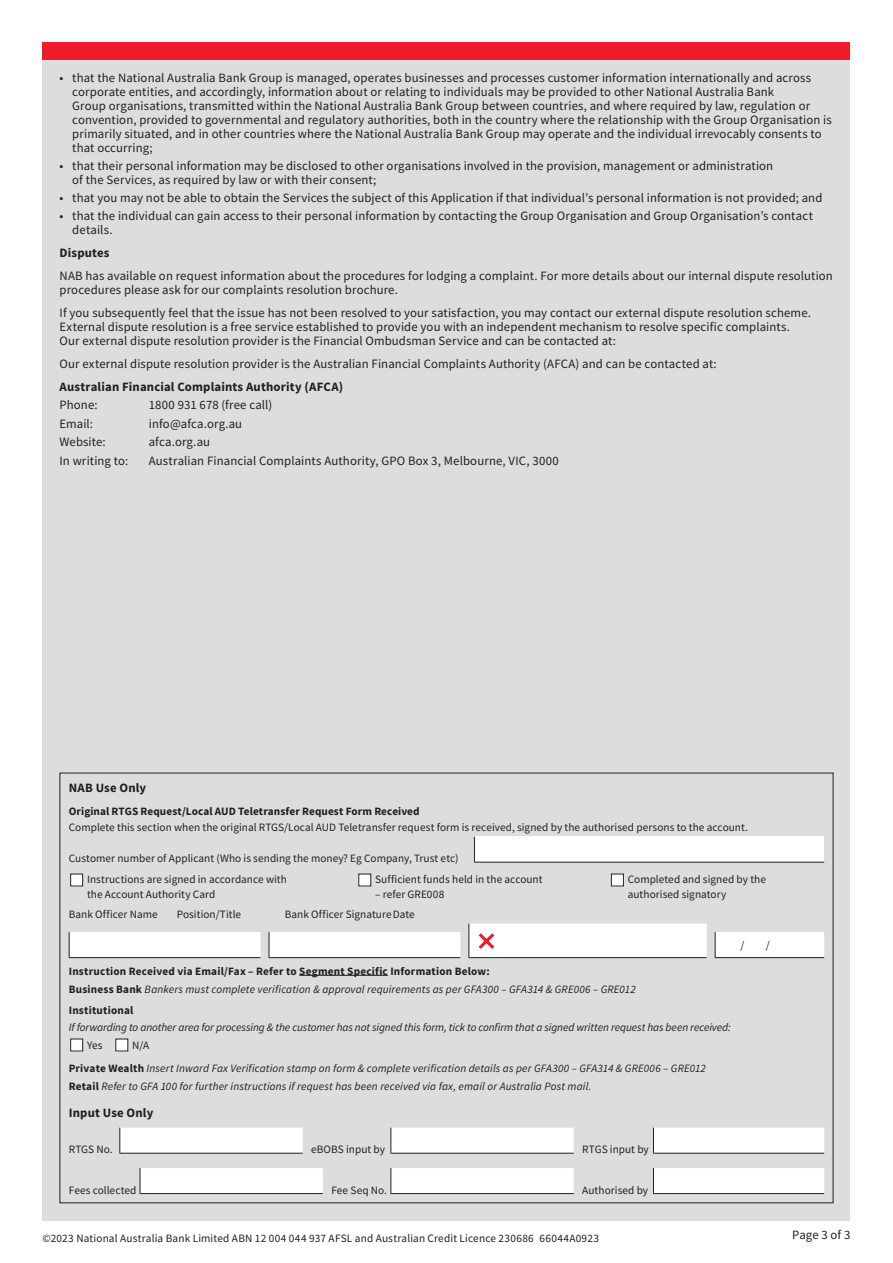
<style>
.page{position:relative;width:893px;height:1263px;background:#fff}
.page>*{position:absolute;margin:0;border:0;box-sizing:border-box;transform-origin:0 0}
.t1{font:12.75px/14px "Source Sans Pro";letter-spacing:.01em;color:#231f20}
.t2{font:700 12.75px "Source Sans Pro";letter-spacing:.015em;color:#231f20}
.t3{font:11.25px/21.3px "Source Sans Pro";letter-spacing:.005em;color:#231f20}
.t4{font:italic 11.25px/18.5px "Source Sans Pro";letter-spacing:.01em;color:#231f20}
.t5{font:italic 11.25px "Source Sans Pro";letter-spacing:-.01em;color:#231f20}
.t6{font:700 11.25px "Source Sans Pro";letter-spacing:.005em;color:#231f20}
.s1{font-weight:700;font-style:normal}
.s2{font-style:normal}
</style>
<div class="page">
<div style="left:43px;top:43px;width:807px;height:17px;background:#ee1c28"></div>
<div style="left:43px;top:60px;width:807px;height:1160px;background:#dcdddf"></div>
<hr style="left:299px;top:975px;width:89px;height:1px;background:#231f20">
<div style="left:474px;top:837px;width:350px;height:25px;background:#fff"></div>
<svg style="left:474px;top:837px;width:1px;height:25px"></svg>
<hr style="left:474px;top:862px;width:350px;height:1px;background:#231f20">
<div style="left:71px;top:874px;width:12px;height:12px;background:#fff"></div>
<div style="left:70px;top:874px;width:13px;height:12px;border:1px solid #231f20"></div>
<div style="left:359px;top:874px;width:12px;height:12px;background:#fff"></div>
<div style="left:611px;top:874px;width:12px;height:12px;background:#fff"></div>
<div style="left:611px;top:874px;width:13px;height:12px;border:1px solid #231f20"></div>
<div style="left:71px;top:1039px;width:12px;height:12px;background:#fff"></div>
<div style="left:70px;top:1039px;width:13px;height:12px;border:1px solid #231f20"></div>
<div style="left:116px;top:1039px;width:12px;height:12px;background:#fff"></div>
<hr style="left:653px;top:1153px;width:171px;height:1px;background:#231f20">
<hr style="left:390px;top:1153px;width:184px;height:1px;background:#231f20">
<svg style="left:119px;top:1128px;width:705px;height:25px"></svg>
<hr style="left:119px;top:1153px;width:184px;height:1px;background:#231f20">
<hr style="left:653px;top:1193px;width:171px;height:1px;background:#231f20">
<hr style="left:390px;top:1193px;width:184px;height:1px;background:#231f20">
<svg style="left:140px;top:1168px;width:684px;height:25px"></svg>
<hr style="left:140px;top:1193px;width:183px;height:1px;background:#231f20">
<svg style="left:69px;top:923px;width:755px;height:35px"></svg>
<p class="t1" style="left:72px;top:71px;width:761px;text-indent:-13px">• that the National Australia Bank Group is managed, operates businesses and processes customer information internationally and across corporate entities, and accordingly, information about or relating to individuals may be provided to other National Australia Bank<br>Group organisations, transmitted within the National Australia Bank Group between countries, and where required by law, regulation or convention, provided to governmental and regulatory authorities, both in the country where the relationship with the Group Organisation is primarily situated, and in other countries where the National Australia Bank Group may operate and the individual irrevocably consents to that occurring;</p>
<p class="t1" style="left:72px;top:159px;width:702px;text-indent:-13px">• that their personal information may be disclosed to other organisations involved in the provision, management or administration of the Services, as required by law or with their consent;</p>
<p class="t1" style="left:60px;top:191px;width:764px">• that you may not be able to obtain the Services the subject of this Application if that individual’s personal information is not provided; and</p>
<p class="t1" style="left:72px;top:209px;width:742px;text-indent:-13px">• that the individual can gain access to their personal information by contacting the Group Organisation and Group Organisation’s contact details.</p>
<p class="t2" style="left:60px;top:244px;width:52px">Disputes</p>
<p class="t1" style="left:60px;top:268px;width:775px">NAB has available on request information about the procedures for lodging a complaint. For more details about our internal dispute resolution procedures please ask for our complaints resolution brochure.</p>
<p class="t1" style="left:60px;top:305px;width:753px">If you subsequently feel that the issue has not been resolved to your satisfaction, you may contact our external dispute resolution scheme.<br>External dispute resolution is a free service established to provide you with an independent mechanism to resolve specific complaints.<br>Our external dispute resolution provider is the Financial Ombudsman Service and can be contacted at:</p>
<p class="t1" style="left:60px;top:357px;width:659px">Our external dispute resolution provider is the Australian Financial Complaints Authority (AFCA) and can be contacted at:</p>
<p class="t2" style="left:60px;top:378px;width:285px">Australian Financial Complaints Authority (AFCA)</p>
<p class="t1" style="left:60px;top:398px;width:40px">Phone:</p>
<p class="t1" style="left:149px;top:398px;width:125px">1800 931 678 (free call)</p>
<p class="t1" style="left:60px;top:416px;width:35px">Email:</p>
<p class="t1" style="left:149px;top:416px;width:95px">info@afca.org.au</p>
<p class="t1" style="left:60px;top:435px;width:48px">Website:</p>
<p class="t1" style="left:149px;top:435px;width:63px">afca.org.au</p>
<p class="t1" style="left:60px;top:453px;width:70px">In writing to:</p>
<p class="t1" style="left:149px;top:453px;width:412px">Australian Financial Complaints Authority, GPO Box 3, Melbourne, VIC, 3000</p>
<p class="t2" style="left:69px;top:779px;width:79px">NAB Use Only</p>
<p class="t6" style="left:69px;top:804px;width:352px">Original RTGS Request/Local AUD Teletransfer Request Form Received</p>
<p class="t3" style="left:69px;top:816px;width:681px">Complete this section when the original RTGS/Local AUD Teletransfer request form is received, signed by the authorised persons to the account.</p>
<p class="t3" style="left:87px;top:848px;width:373px;text-indent:-18px">Customer number of Applicant (Who is sending the money? Eg Company, Trust etc)<br>Instructions are signed in accordance with</p>
<p class="t3" style="left:87px;top:883px;width:130px">the Account Authority Card</p>
<p class="t3" style="left:375px;top:869px;width:169px">Sufficient funds held in the account</p>
<p class="t3" style="left:375px;top:883px;width:71px">– refer GRE008</p>
<p class="t3" style="left:628px;top:872px;width:140px;line-height:14.2px">Completed and signed by the authorised signatory</p>
<p class="t3" style="left:69px;top:903px;width:90px">Bank Officer Name</p>
<p class="t3" style="left:177px;top:903px;width:66px">Position/Title</p>
<p class="t3" style="left:285px;top:903px;width:131px">Bank Officer SignatureDate</p>
<p class="t4" style="left:69px;top:962px;width:568px"><span class="s1">Instruction Received via Email/Fax – Refer to Segment Specific Information Below:<br>Business Bank</span> Bankers must complete verification &amp; approval requirements as per GFA300 – GFA314 &amp; GRE006 – GRE012</p>
<p class="t6" style="left:69px;top:1003px;width:66px">Institutional</p>
<p class="t5" style="left:69px;top:1019px;width:663px">If forwarding to another area for processing &amp; the customer has not signed this form, tick to confirm that a signed written request has been received:</p>
<p class="t3" style="left:87px;top:1035px;width:17px">Yes</p>
<p class="t4" style="left:69px;top:1034px;width:639px;line-height:22.8px;text-indent:63px"><span class="s2">N/A<br></span><span class="s1">Private Wealth</span> Insert Inward Fax Verification stamp on form &amp; complete verification details as per GFA300 – GFA314 &amp; GRE006 – GRE012</p>
<p class="t4" style="left:69px;top:1077px;width:524px"><span class="s1">Retail</span> Refer to GFA 100 for further instructions if request has been received via fax, email or Australia Post mail.</p>
<p class="t2" style="left:69px;top:1104px;width:86px">Input Use Only</p>
<p class="t3" style="left:69px;top:1139px;width:45px">RTGS No.</p>
<p class="t3" style="left:311px;top:1139px;width:75px">eBOBS input by</p>
<p class="t3" style="left:582px;top:1139px;width:68px">RTGS input by</p>
<p class="t3" style="left:69px;top:1179px;width:69px">Fees collected</p>
<p class="t3" style="left:331px;top:1179px;width:57px">Fee Seq No.</p>
<p class="t3" style="left:582px;top:1179px;width:67px">Authorised by</p>
<p class="t3" style="left:741px;top:934px;width:5px">/</p>
<p class="t3" style="left:766px;top:934px;width:5px">/</p>
<p class="t3" style="left:43px;top:1227px;width:558px">©2023 National Australia Bank Limited ABN 12 004 044 937 AFSL and Australian Credit Licence 230686 66044A0923</p>
<p class="t1" style="left:792px;top:1227px;width:60px">Page 3 of 3</p>
</div>
